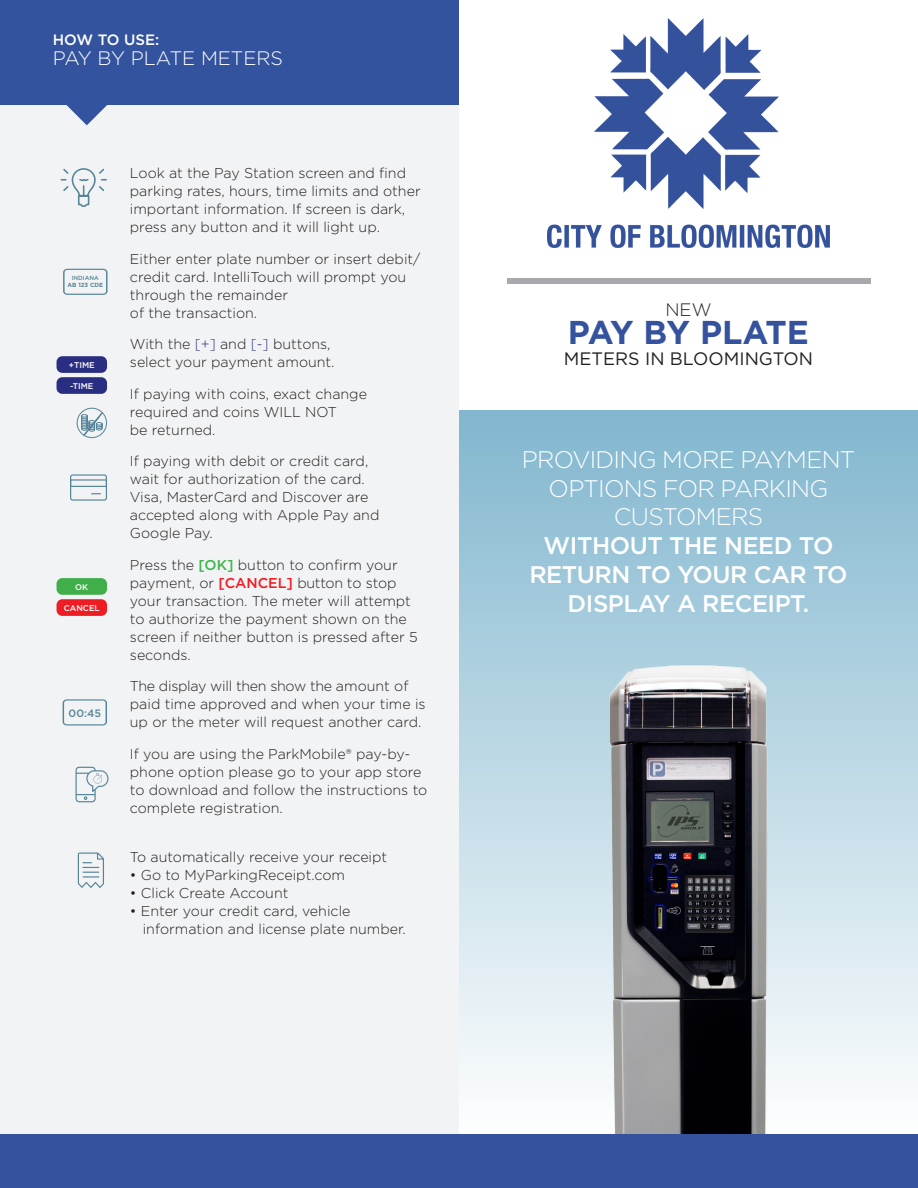
<style>
.page{position:relative;width:918px;height:1188px;background:#fff}
.page>*{position:absolute;margin:0;border:0;box-sizing:border-box;transform-origin:0 0}
.t1{font:700 33px "Gotham";letter-spacing:-.03em;color:#34529d}
.t2{font:500 24px/28.8px "Gotham";letter-spacing:-.02em;color:#fff;text-align:center}
.t3{font:300 24px/28.8px "Gotham";letter-spacing:-.03em;color:#fff;text-align:center}
.t4{font:300 19.5px "Gotham";color:#fff}
.t5{font:18px "Gotham";color:#231f20}
.t6{font:300 18px "Gotham";color:#231f20}
.t7{font:500 15px "Gotham";color:#fff}
.t8{font:300 14.25px/18px "Gotham";color:#231f20}
.t9{font:500 10.65px "Gotham";color:#568598}
.t10{font:500 8.25px "Gotham";color:#fff}
.t11{font:700 6px "Gotham";color:#568598}
.t12{font:500 6px "Gotham";color:#568598}
.s1{color:#2a2e82}
.s2{font-weight:500;color:#3db54a}
.s3{font-weight:500;color:#ee1d23}
</style>
<div class="page">
<div style="left:459px;top:410px;width:459px;height:724px;background:linear-gradient(to bottom,#81b6ce,#fdfefe)"></div>
<div style="left:0;top:100px;width:459px;height:1034px;background:#f2f3f4"></div>
<img style="left:576px;top:657px;width:225px;height:478px">
<div style="left:507px;top:279px;width:364px;height:5px;background:#a8a9ad"></div>
<img style="left:547px;top:18px;width:283px;height:230px">
<div style="left:0;top:1135px;width:918px;height:53px;background:#34529d"></div>
<svg style="left:60px;top:168px;width:47px;height:39px"></svg>
<svg style="left:63px;top:269px;width:45px;height:26px"></svg>
<div style="left:57px;top:356px;width:50px;height:17px;background:#2a2e82;border-radius:6px"></div>
<div style="left:57px;top:377px;width:50px;height:17px;background:#2a2e82;border-radius:6px"></div>
<div style="left:57px;top:578px;width:50px;height:17px;background:#40ae49;border-radius:6px"></div>
<div style="left:57px;top:599px;width:50px;height:17px;background:#ee1d23;border-radius:6px"></div>
<svg style="left:70px;top:474px;width:37px;height:27px"></svg>
<div style="left:70px;top:479px;width:37px;height:8px;border:1px solid #568598"></div>
<svg style="left:63px;top:699px;width:44px;height:27px"></svg>
<svg style="left:77px;top:408px;width:30px;height:30px"></svg>
<svg style="left:78px;top:853px;width:26px;height:35px"></svg>
<svg style="left:76px;top:767px;width:33px;height:35px"></svg>
<div style="left:0;top:0;width:459px;height:104px;background:#34539e"></div>
<svg style="left:17px;top:104px;width:140px;height:21px"></svg>
<p class="t7" style="left:53px;top:30px;width:108px">HOW TO USE:</p>
<p class="t4" style="left:53px;top:46px;width:232px">PAY BY PLATE METERS</p>
<p class="t12" style="left:72px;top:274px;width:29px">INDIANA</p>
<p class="t11" style="left:68px;top:281px;width:37px">AB 123 CDE</p>
<p class="t10" style="left:69px;top:360px;width:27px">+TIME</p>
<p class="t10" style="left:70px;top:381px;width:25px">-TIME</p>
<p class="t10" style="left:75px;top:581px;width:15px">OK</p>
<p class="t10" style="left:64px;top:603px;width:37px">CANCEL</p>
<p class="t9" style="left:69px;top:706px;width:34px">00:45</p>
<p class="t8" style="left:130px;top:164px;width:292px">Look at the Pay Station screen and find parking rates, hours, time limits and other important information. If screen is dark, press any button and it will light up.</p>
<p class="t8" style="left:130px;top:249px;width:292px">Either enter plate number or insert debit/ credit card. IntelliTouch will prompt you through the remainder<br>of the transaction.</p>
<p class="t8" style="left:130px;top:335px;width:206px">With the <span class="s1">[+]</span> and <span class="s1">[-]</span> buttons, select your payment amount.</p>
<p class="t8" style="left:130px;top:384px;width:239px">If paying with coins, exact change required and coins WILL NOT<br>be returned.</p>
<p class="t8" style="left:130px;top:452px;width:251px">If paying with debit or credit card, wait for authorization of the card.<br>Visa, MasterCard and Discover are accepted along with Apple Pay and<br>Google Pay.</p>
<p class="t8" style="left:130px;top:555px;width:289px">Press the <span class="s2">[OK]</span> button to confirm your payment, or <span class="s3">[CANCEL]</span> button to stop your transaction. The meter will attempt to authorize the payment shown on the screen if neither button is pressed after 5 seconds.</p>
<p class="t8" style="left:130px;top:677px;width:297px">The display will then show the amount of paid time approved and when your time is up or the meter will request another card.</p>
<p class="t8" style="left:130px;top:744px;width:299px">If you are using the ParkMobile® pay-by&shy;phone option please go to your app store to download and follow the instructions to complete registration.</p>
<p class="t8" style="left:130px;top:848px;width:259px">To automatically receive your receipt</p>
<p class="t8" style="left:130px;top:866px;width:217px">• Go to MyParkingReceipt.com</p>
<p class="t8" style="left:130px;top:884px;width:160px">• Click Create Account</p>
<p class="t8" style="left:143px;top:902px;width:265px;text-indent:-13px">• Enter your credit card, vehicle information and license plate number.</p>
<p class="t6" style="left:665px;top:298px;width:48px">NEW</p>
<p class="t1" style="left:568px;top:311px;width:243px">PAY BY PLATE</p>
<p class="t5" style="left:564px;top:347px;width:251px">METERS IN BLOOMINGTON</p>
<p class="t3" style="left:522px;top:444px;width:335px">PROVIDING MORE PAYMENT<br>OPTIONS FOR PARKING<br>CUSTOMERS</p>
<p class="t2" style="left:529px;top:531px;width:320px">WITHOUT THE NEED TO<br>RETURN TO YOUR CAR TO<br>DISPLAY A RECEIPT.</p>
</div>
